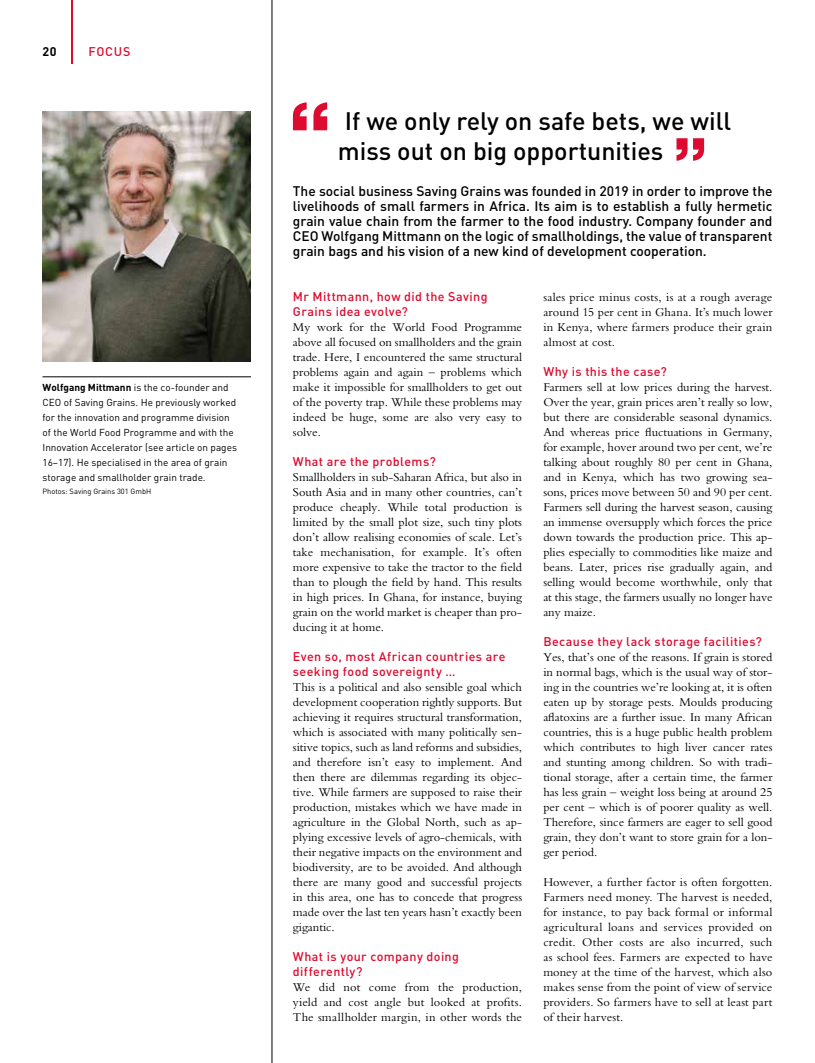
<style>
.page{position:relative;width:815px;height:1063px;background:#fff}
.page>*{position:absolute;margin:0;border:0;box-sizing:border-box;transform-origin:0 0}
.t1{font:500 25px/30px "DIN Pro";color:#000}
.t2{font:500 13.75px/15px "DIN Pro";color:#000;text-align:justify}
.t3{font:12.5px/15px "Bembo Std";color:#000;text-align:justify}
.t4{font:500 12.5px/15px "DIN Pro";letter-spacing:.03em;color:#dd0b2f}
.t5{font:700 12.5px "DIN Pro";color:#000}
.t6{font:10px/15px "DIN Pro";color:#000}
.t7{font:7.5px "DIN Pro";color:#000}
.s1{font-weight:700}
</style>
<div class="page">
<hr style="left:71px;top:0;width:2px;height:64px;background:#dd0b2f">
<svg style="left:293px;top:102px;width:34px;height:28px"></svg>
<hr style="left:272px;top:0;width:1px;height:1063px;background:#000">
<img style="left:43px;top:112px;width:208px;height:249px">
<hr style="left:43px;top:377px;width:208px;height:1px;background:#000">
<svg style="left:676px;top:138px;width:28px;height:23px"></svg>
<p class="t5" style="left:43px;top:43px;width:16px">20</p>
<p class="t4" style="left:89px;top:44px;width:43px">FOCUS</p>
<p class="t6" style="left:43px;top:380px;width:196px"><span class="s1">Wolfgang Mittmann</span> is the co-founder and CEO of Saving Grains. He previously worked for the innovation and programme division of the World Food Programme and with the Innovation Accelerator (see article on pages 16–17). He specialised in the area of grain storage and smallholder grain trade.</p>
<p class="t7" style="left:43px;top:486px;width:110px">Photos: Saving Grains 301 GmbH</p>
<h1 class="t1" style="left:338px;top:105px;width:395px">If we only rely on safe bets, we will miss out on big opportunities</h1>
<p class="t2" style="left:293px;top:183px;width:481px">The social business Saving Grains was founded in 2019 in order to improve the livelihoods of small farmers in Africa. Its aim is to establish a fully hermetic grain value chain from the farmer to the food industry. Company founder and CEO Wolfgang Mittmann on the logic of smallholdings, the value of transparent grain bags and his vision of a new kind of development cooperation.</p>
<p class="t4" style="left:293px;top:289px;width:196px">Mr Mittmann, how did the Saving<br>Grains idea evolve?</p>
<p class="t3" style="left:293px;top:320px;width:231px">My work for the World Food Programme above all focused on smallholders and the grain trade. Here, I encountered the same structural problems again and again – problems which make it impossible for smallholders to get out of the poverty trap. While these problems may indeed be huge, some are also very easy to solve.</p>
<p class="t4" style="left:293px;top:454px;width:144px">What are the problems?</p>
<p class="t3" style="left:293px;top:470px;width:231px">Smallholders in sub-Saharan Africa, but also in South Asia and in many other countries, can’t produce cheaply. While total production is limited by the small plot size, such tiny plots don’t allow realising economies of scale. Let’s take mechanisation, for example. It’s often more expensive to take the tractor to the field than to plough the field by hand. This results in high prices. In Ghana, for instance, buying grain on the world market is cheaper than pro&shy;ducing it at home.</p>
<p class="t4" style="left:293px;top:649px;width:214px">Even so, most African countries are seeking food sovereignty …</p>
<p class="t3" style="left:293px;top:680px;width:231px">This is a political and also sensible goal which development cooperation rightly supports. But achieving it requires structural transformation, which is associated with many politically sen&shy;sitive topics, such as land reforms and subsidies, and therefore isn’t easy to implement. And then there are dilemmas regarding its objec&shy;tive. While farmers are supposed to raise their production, mistakes which we have made in agriculture in the Global North, such as ap&shy;plying excessive levels of agro-chemicals, with their negative impacts on the environment and biodiversity, are to be avoided. And although there are many good and successful projects in this area, one has to concede that progress made over the last ten years hasn’t exactly been gigantic.</p>
<p class="t4" style="left:293px;top:949px;width:168px">What is your company doing differently?</p>
<p class="t3" style="left:293px;top:980px;width:231px">We did not come from the production, yield and cost angle but looked at profits.<br>The smallholder margin, in other words the</p>
<p class="t3" style="left:543px;top:290px;width:231px">sales price minus costs, is at a rough average around 15 per cent in Ghana. It’s much lower in Kenya, where farmers produce their grain almost at cost.</p>
<p class="t4" style="left:543px;top:364px;width:125px">Why is this the case?</p>
<p class="t3" style="left:543px;top:380px;width:231px">Farmers sell at low prices during the harvest.<br>Over the year, grain prices aren’t really so low, but there are considerable seasonal dynamics.<br>And whereas price fluctuations in Germany, for example, hover around two per cent, we’re talking about roughly 80 per cent in Ghana, and in Kenya, which has two growing sea&shy;sons, prices move between 50 and 90 per cent.<br>Farmers sell during the harvest season, causing an immense oversupply which forces the price down towards the production price. This ap&shy;plies especially to commodities like maize and beans. Later, prices rise gradually again, and selling would become worthwhile, only that at this stage, the farmers usually no longer have any maize.</p>
<p class="t4" style="left:543px;top:634px;width:220px">Because they lack storage facilities?</p>
<p class="t3" style="left:543px;top:650px;width:231px">Yes, that’s one of the reasons. If grain is stored in normal bags, which is the usual way of stor&shy;ing in the countries we’re looking at, it is often eaten up by storage pests. Moulds producing aflatoxins are a further issue. In many African countries, this is a huge public health problem which contributes to high liver cancer rates and stunting among children. So with tradi&shy;tional storage, after a certain time, the farmer has less grain – weight loss being at around 25 per cent – which is of poorer quality as well.<br>Therefore, since farmers are eager to sell good grain, they don’t want to store grain for a lon&shy;ger period.</p>
<p class="t3" style="left:543px;top:875px;width:231px">However, a further factor is often forgotten.<br>Farmers need money. The harvest is needed, for instance, to pay back formal or informal agricultural loans and services provided on credit. Other costs are also incurred, such as school fees. Farmers are expected to have money at the time of the harvest, which also makes sense from the point of view of service providers. So farmers have to sell at least part of their harvest.</p>
</div>
